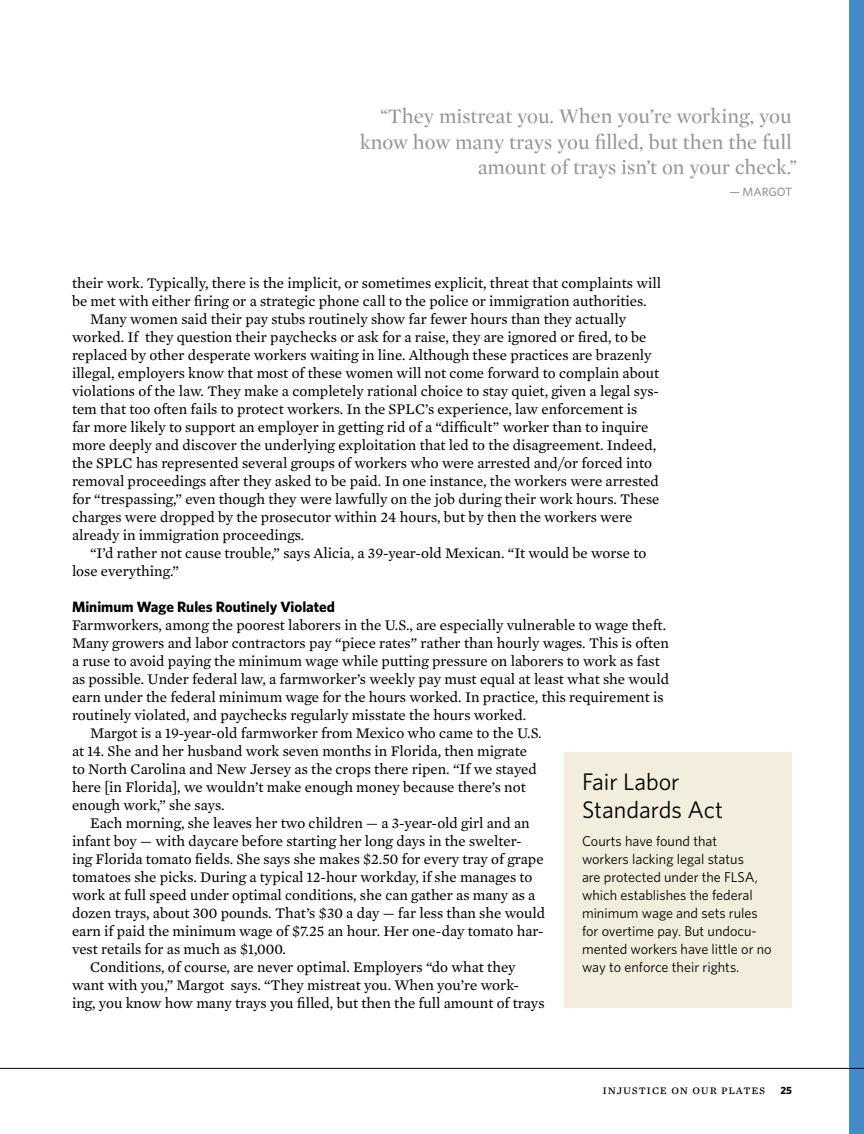
<style>
.page{position:relative;width:864px;height:1134px;background:#fff}
.page>*{position:absolute;margin:0;border:0;box-sizing:border-box;transform-origin:0 0}
.t1{font:24px/28.8px "Whitney";color:#000}
.t2{font:21px/25.2px "Mercury Display";color:#939598;text-align:right}
.t3{font:15px "Mercury Text G2";color:#000}
.t4{font:700 15px "Whitney";color:#000}
.t5{font:14.25px/18px "Whitney";color:#000}
.t6{font:13.2px "Mercury Text G2 Roman SC";letter-spacing:.06em;color:#000}
.t7{font:500 12px "Whitney";color:#939598}
.s1{font-family:"Whitney";font-weight:700;font-size:10.5px}
</style>
<div class="page">
<div style="left:849px;top:0;width:15px;height:1134px;background:#458bc9"></div>
<hr style="left:0;top:1068px;width:864px;height:1px;background:#000">
<div style="left:564px;top:752px;width:228px;height:256px;background:#f2eddd"></div>
<h2 class="t2" style="left:360px;top:104px;width:439px">“They mistreat you. When you’re working, you know how many trays you filled, but then the full amount of trays isn’t on your check.”</h2>
<p class="t7" style="left:729px;top:185px;width:65px">— MARGOT</p>
<p class="t3" style="left:72px;top:274px;width:591px">their work. Typically, there is the implicit, or sometimes explicit, threat that complaints will</p>
<p class="t3" style="left:72px;top:292px;width:576px">be met with either firing or a strategic phone call to the police or immigration authorities.</p>
<p class="t3" style="left:90px;top:310px;width:538px">Many women said their pay stubs routinely show far fewer hours than they actually</p>
<p class="t3" style="left:72px;top:328px;width:576px">worked. If they question their paychecks or ask for a raise, they are ignored or fired, to be</p>
<p class="t3" style="left:72px;top:346px;width:581px">replaced by other desperate workers waiting in line. Although these practices are brazenly</p>
<p class="t3" style="left:72px;top:364px;width:589px">illegal, employers know that most of these women will not come forward to complain about</p>
<p class="t3" style="left:72px;top:382px;width:589px">violations of the law. They make a completely rational choice to stay quiet, given a legal sys-</p>
<p class="t3" style="left:72px;top:400px;width:567px">tem that too often fails to protect workers. In the SPLC’s experience, law enforcement is</p>
<p class="t3" style="left:72px;top:418px;width:578px">far more likely to support an employer in getting rid of a “difficult” worker than to inquire</p>
<p class="t3" style="left:72px;top:436px;width:586px">more deeply and discover the underlying exploitation that led to the disagreement. Indeed,</p>
<p class="t3" style="left:72px;top:454px;width:582px">the SPLC has represented several groups of workers who were arrested and/or forced into</p>
<p class="t3" style="left:72px;top:472px;width:588px">removal proceedings after they asked to be paid. In one instance, the workers were arrested</p>
<p class="t3" style="left:72px;top:490px;width:589px">for “trespassing,” even though they were lawfully on the job during their work hours. These</p>
<p class="t3" style="left:72px;top:508px;width:562px">charges were dropped by the prosecutor within 24 hours, but by then the workers were</p>
<p class="t3" style="left:72px;top:526px;width:234px">already in immigration proceedings.</p>
<p class="t3" style="left:90px;top:544px;width:558px">“I’d rather not cause trouble,” says Alicia, a 39-year-old Mexican. “It would be worse to</p>
<p class="t3" style="left:72px;top:562px;width:108px">lose everything.”</p>
<p class="t4" style="left:72px;top:598px;width:265px">Minimum Wage Rules Routinely Violated</p>
<p class="t3" style="left:72px;top:616px;width:596px">Farmworkers, among the poorest laborers in the U.S., are especially vulnerable to wage theft.</p>
<p class="t3" style="left:72px;top:634px;width:599px">Many growers and labor contractors pay “piece rates” rather than hourly wages. This is often</p>
<p class="t3" style="left:72px;top:652px;width:589px">a ruse to avoid paying the minimum wage while putting pressure on laborers to work as fast</p>
<p class="t3" style="left:72px;top:670px;width:599px">as possible. Under federal law, a farmworker’s weekly pay must equal at least what she would</p>
<p class="t3" style="left:72px;top:688px;width:593px">earn under the federal minimum wage for the hours worked. In practice, this requirement is</p>
<p class="t3" style="left:72px;top:706px;width:456px">routinely violated, and paychecks regularly misstate the hours worked.</p>
<p class="t3" style="left:90px;top:724px;width:453px">Margot is a 19-year-old farmworker from Mexico who came to the U.S.</p>
<p class="t3" style="left:72px;top:742px;width:457px">at 14. She and her husband work seven months in Florida, then migrate</p>
<p class="t3" style="left:72px;top:760px;width:466px">to North Carolina and New Jersey as the crops there ripen. “If we stayed</p>
<p class="t3" style="left:72px;top:778px;width:455px">here [in Florida], we wouldn’t make enough money because there’s not</p>
<p class="t3" style="left:72px;top:796px;width:154px">enough work,” she says.</p>
<p class="t3" style="left:90px;top:814px;width:441px">Each morning, she leaves her two children — a 3-year-old girl and an</p>
<p class="t3" style="left:72px;top:832px;width:451px">infant boy — with daycare before starting her long days in the swelter-</p>
<p class="t3" style="left:72px;top:850px;width:473px">ing Florida tomato fields. She says she makes $2.50 for every tray of grape</p>
<p class="t3" style="left:72px;top:868px;width:462px">tomatoes she picks. During a typical 12-hour workday, if she manages to</p>
<p class="t3" style="left:72px;top:886px;width:465px">work at full speed under optimal conditions, she can gather as many as a</p>
<p class="t3" style="left:72px;top:904px;width:475px">dozen trays, about 300 pounds. That’s $30 a day — far less than she would</p>
<p class="t3" style="left:72px;top:922px;width:473px">earn if paid the minimum wage of $7.25 an hour. Her one-day tomato har-</p>
<p class="t3" style="left:72px;top:940px;width:216px">vest retails for as much as $1,000.</p>
<p class="t3" style="left:90px;top:958px;width:427px">Conditions, of course, are never optimal. Employers “do what they</p>
<p class="t3" style="left:72px;top:976px;width:448px">want with you,” Margot says. “They mistreat you. When you’re work-</p>
<p class="t3" style="left:72px;top:994px;width:474px">ing, you know how many trays you filled, but then the full amount of trays</p>
<h1 class="t1" style="left:582px;top:766px;width:143px">Fair Labor<br>Standards Act</h1>
<p class="t5" style="left:582px;top:832px;width:191px">Courts have found that<br>workers lacking legal status<br>are protected under the FLSA, which establishes the federal minimum wage and sets rules for overtime pay. But undocu&shy;mented workers have little or no way to enforce their rights.</p>
<p class="t6" style="left:603px;top:1082px;width:191px">injustice on our plates <span class="s1">25</span></p>
</div>
